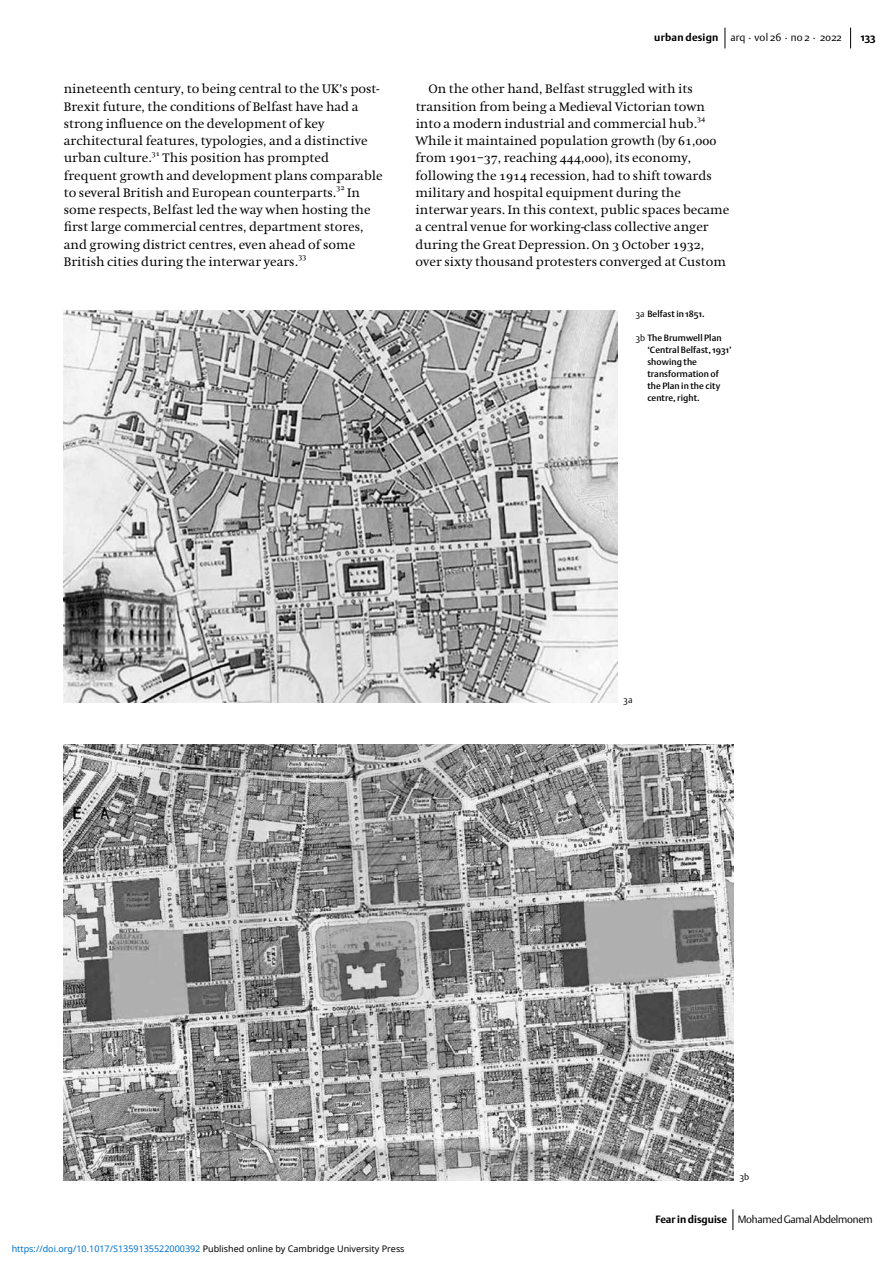
<style>
.page{position:relative;width:893px;height:1263px;background:#fff}
.page>*{position:absolute;margin:0;border:0;box-sizing:border-box;transform-origin:0 0}
.t1{font:12.75px/17.2px "Hollander";color:#000}
.t2{font:10.5px "DTL Argo ST Light";letter-spacing:-.02em;color:#000}
.t3{font:10.5px "DTL Argo ST Light";color:#000}
.t4{font:700 10.5px "DTL Argo ST";color:#000}
.t5{font:9px/12px "DTL Argo ST Medium";letter-spacing:.01em;color:#000}
.t6{font:9px "Noto Sans";color:#0172cf}
.t7{font:9px "DTL Argo ST Light";color:#000}
.t8{font:7.65px "Hollander SC";color:#000}
.s1{font-family:"DTL Argo ST";font-weight:700}
.s2{font-family:"Hollander SC"}
.s3{font-family:"DTL Argo ST Light"}
.s4{color:#000}
</style>
<div class="page">
<svg style="left:725px;top:28px;width:1px;height:20px"></svg>
<svg style="left:850px;top:28px;width:1px;height:20px"></svg>
<svg style="left:733px;top:1209px;width:1px;height:21px"></svg>
<img style="left:64px;top:310px;width:553px;height:393px">
<img style="left:64px;top:744px;width:669px;height:436px">
<p class="t1" style="left:64px;top:81px;width:317px">nineteenth century, to being central to the UK’s post-Brexit future, the conditions of Belfast have had a strong influence on the development of key architectural features, typologies, and a distinctive urban culture.</p>
<p class="t8" style="left:152px;top:149px;width:10px">31</p>
<p class="t1" style="left:64px;top:150px;width:320px;text-indent:99px">This position has prompted frequent growth and development plans comparable to several British and European counterparts.</p>
<p class="t8" style="left:336px;top:184px;width:10px">32</p>
<p class="t1" style="left:64px;top:184px;width:308px;text-indent:283px">In some respects, Belfast led the way when hosting the first large commercial centres, department stores, and growing district centres, even ahead of some British cities during the interwar years.</p>
<p class="t8" style="left:298px;top:253px;width:10px">33</p>
<p class="t3" style="left:654px;top:31px;width:189px"><span class="s1">urban design</span> arq . vol 26 . no 2 . 2022</p>
<p class="t4" style="left:861px;top:31px;width:16px">133</p>
<p class="t1" style="left:416px;top:81px;width:291px;text-indent:13px">On the other hand, Belfast struggled with its transition from being a Medieval Victorian town into a modern industrial and commercial hub.</p>
<p class="t8" style="left:697px;top:115px;width:10px">34</p>
<p class="t1" style="left:416px;top:132px;width:315px">While it maintained population growth (by <span class="s2">61</span>,<span class="s2">000 </span>from <span class="s2">1901</span>–<span class="s2">37</span>, reaching <span class="s2">444</span>,<span class="s2">000</span>), its economy, following the <span class="s2">1914</span> recession, had to shift towards military and hospital equipment during the interwar years. In this context, public spaces became a central venue for working-class collective anger during the Great Depression. On <span class="s2">3</span> October <span class="s2">1932</span>, over sixty thousand protesters converged at Custom</p>
<p class="t5" style="left:636px;top:308px;width:71px"><span class="s3">3a</span> Belfast in 1851.</p>
<p class="t5" style="left:647px;top:332px;width:86px;text-indent:-12px"><span class="s3">3b</span> The Brumwell Plan ‘Central Belfast, 1931’ showing the transformation of the Plan in the city centre, right.</p>
<p class="t7" style="left:624px;top:694px;width:10px">3a</p>
<p class="t6" style="left:12px;top:1243px;width:394px">https://doi.org/10.1017/S1359135522000392 <span class="s4">Published online by Cambridge University Press</span></p>
<p class="t7" style="left:740px;top:1172px;width:11px">3b</p>
<p class="t2" style="left:655px;top:1212px;width:219px"><span class="s1">Fear in disguise</span> Mohamed Gamal Abdelmonem</p>
</div>
